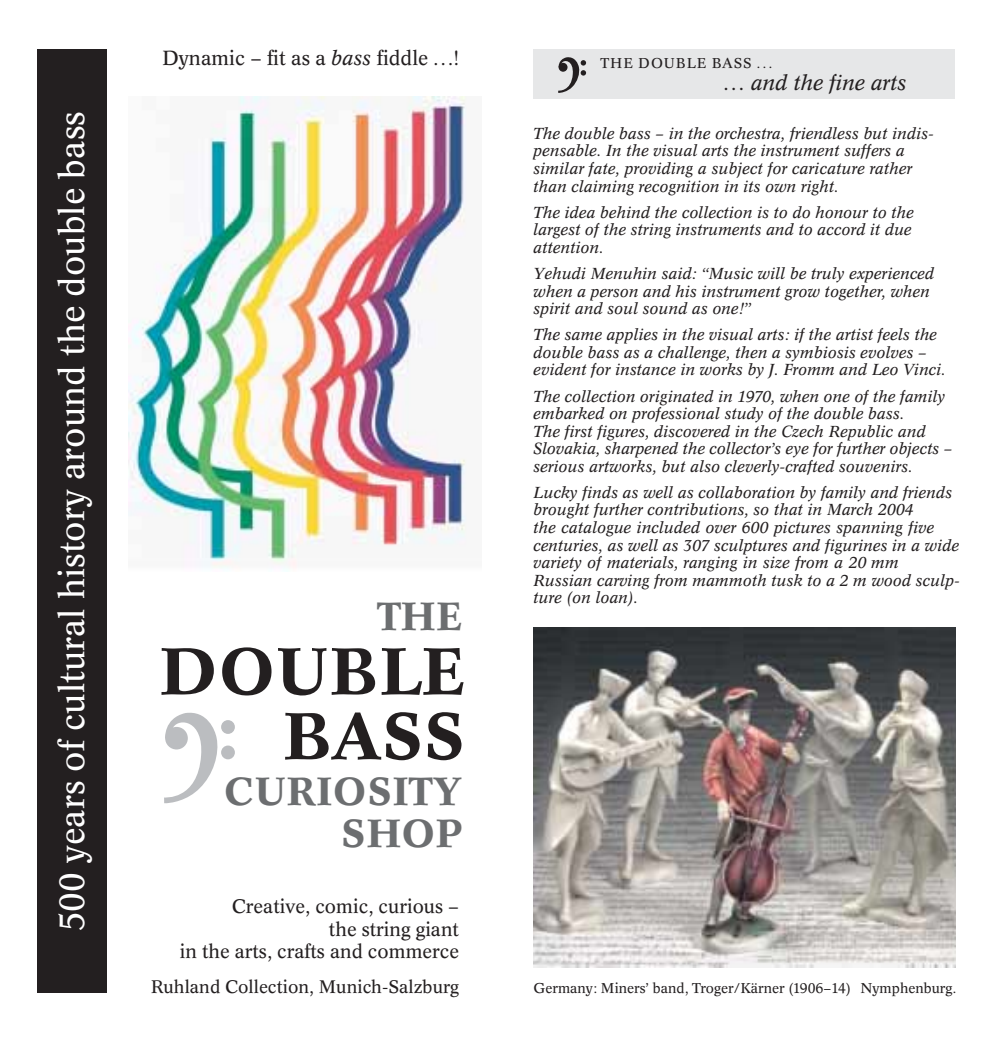
<style>
.page{position:relative;width:991px;height:1042px;background:#fff}
.page>*{position:absolute;margin:0;border:0;box-sizing:border-box;transform-origin:0 0}
.t1{font:500 64.75px/64.8px "Concorde BQ";letter-spacing:.02em;color:#231f20;text-align:right}
.t2{font:500 38.5px/42px "Concorde BQ";letter-spacing:.02em;color:#6c6e70;text-align:right}
.t3{font:35px "Concorde BQ";color:#fff}
.t4{font:italic 21px "Concorde BQ";color:#231f20}
.t5{font:20.12px "Concorde BQ";color:#231f20}
.t6{font:19.25px/22.4px "Concorde BQ";color:#231f20;text-align:right}
.t7{font:17.85px "Concorde BQ";color:#231f20}
.t8{font:italic 15.75px/17.5px "Concorde BQ";letter-spacing:.005em;color:#231f20}
.t9{font:14px "Concorde BQ";color:#231f20}
.t10{font:14px "Concorde BQ";letter-spacing:.07em;color:#231f20}
.s1{font-style:italic}
</style>
<div class="page">
<div style="left:37px;top:50px;width:70px;height:942px;background:#231f20"></div>
<img style="left:128px;top:97px;width:339px;height:474px">
<svg style="left:164px;top:712px;width:54px;height:91px"></svg>
<div style="left:165px;top:726px;width:23px;height:23px;background:#bbbdc0;border-radius:50%"></div>
<div style="left:221px;top:720px;width:14px;height:13px;background:#bbbdc0;border-radius:50%"></div>
<div style="left:221px;top:745px;width:14px;height:14px;background:#bbbdc0;border-radius:50%"></div>
<div style="left:533px;top:50px;width:422px;height:49px;background:#e6e7e8"></div>
<svg style="left:558px;top:57px;width:28px;height:36px"></svg>
<img style="left:533px;top:628px;width:422px;height:339px">
<h3 class="t3" style="left:58px;top:931px;width:821px;rotate:-90deg">500 years of cultural history around the double bass</h3>
<p class="t5" style="left:162px;top:50px;width:298px">Dynamic – fit as a <span class="s1">bass</span> fiddle ...!</p>
<h2 class="t2" style="left:377px;top:598px;width:86px">THE</h2>
<h1 class="t1" style="left:160px;top:645px;width:305px">DOUBLE<br>BASS</h1>
<h2 class="t2" style="left:224px;top:773px;width:239px">CURIOSITY<br>SHOP</h2>
<p class="t6" style="left:180px;top:896px;width:281px">Creative, comic, curious –<br>the string giant<br>in the arts, crafts and commerce</p>
<p class="t7" style="left:151px;top:979px;width:310px">Ruhland Collection, Munich-Salzburg</p>
<p class="t10" style="left:600px;top:58px;width:173px">THE DOUBLE BASS ...</p>
<h3 class="t4" style="left:724px;top:75px;width:183px">... and the fine arts</h3>
<p class="t8" style="left:533px;top:126px;width:402px">The double bass – in the orchestra, friendless but indis&shy;pensable. In the visual arts the instrument suffers a similar fate, providing a subject for caricature rather than claiming recognition in its own right.</p>
<p class="t8" style="left:533px;top:205px;width:382px">The idea behind the collection is to do honour to the largest of the string instruments and to accord it due attention.</p>
<p class="t8" style="left:533px;top:266px;width:402px">Yehudi Menuhin said: “Music will be truly experienced when a person and his instrument grow together, when spirit and soul sound as one!”</p>
<p class="t8" style="left:533px;top:327px;width:414px">The same applies in the visual arts: if the artist feels the double bass as a challenge, then a symbiosis evolves – evident for instance in works by J. Fromm and Leo Vinci.</p>
<p class="t8" style="left:533px;top:389px;width:421px">The collection originated in 1970, when one of the family embarked on professional study of the double bass.<br>The first figures, discovered in the Czech Republic and Slovakia, sharpened the collector’s eye for further objects – serious artworks, but also cleverly-crafted souvenirs.</p>
<p class="t8" style="left:533px;top:485px;width:428px">Lucky finds as well as collaboration by family and friends brought further contributions, so that in March 2004<br>the catalogue included over 600 pictures spanning five centuries, as well as 307 sculptures and figurines in a wide variety of materials, ranging in size from a 20 mm Russian carving from mammoth tusk to a 2 m wood sculp&shy;ture (on loan).</p>
<p class="t9" style="left:533px;top:982px;width:424px">Germany: Miners’ band, Troger/Kärner (1906–14) Nymphenburg.</p>
</div>
